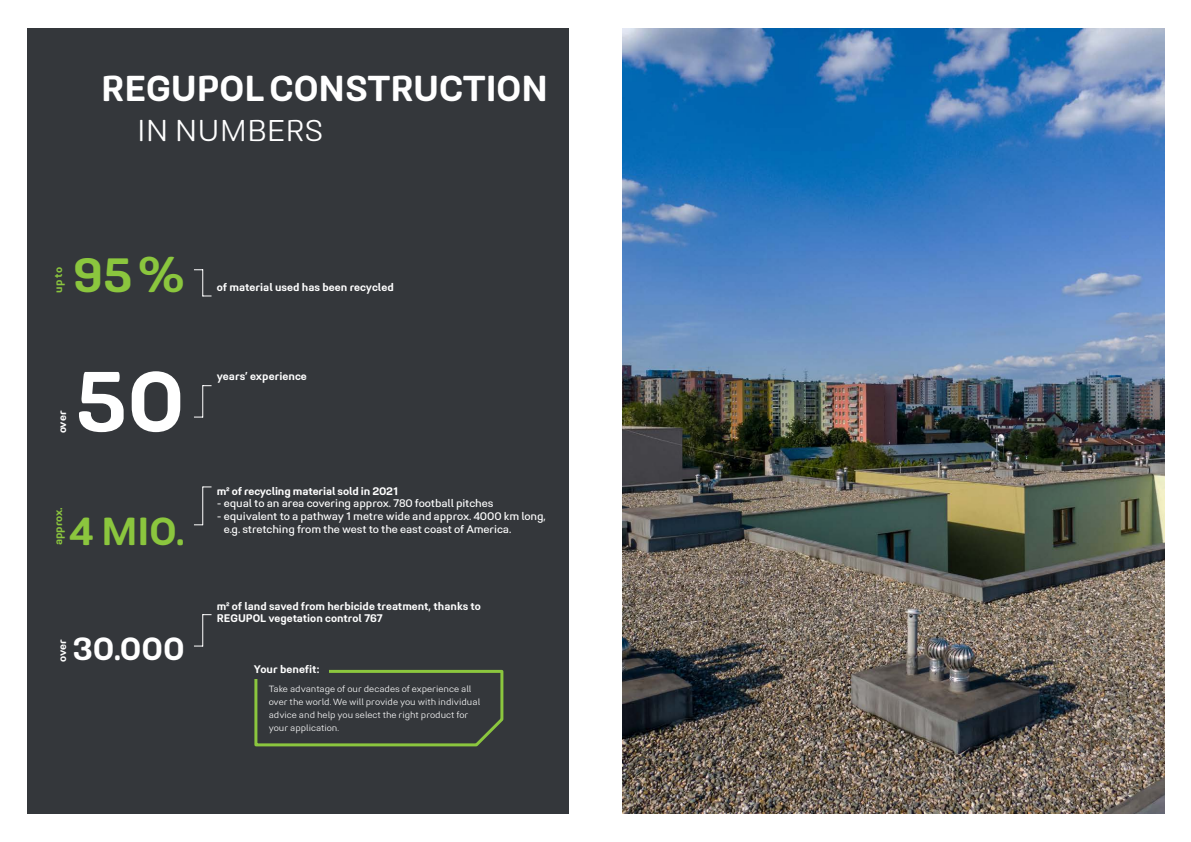
<style>
.page{position:relative;width:1191px;height:842px;background:#fff}
.page>*{position:absolute;margin:0;border:0;box-sizing:border-box;transform-origin:0 0}
.t1{font:700 85px "Midpoint Pro";color:#fff}
.t2{font:700 48px "Midpoint Pro";color:#8bc63e}
.t3{font:700 39px "Midpoint Pro";color:#8bc63e}
.t4{font:700 36px "Midpoint Pro";color:#fff}
.t5{font:700 32px "Midpoint Pro";color:#fff}
.t6{font:300 30px "Midpoint Pro";color:#fff}
.t7{font:700 11px/12.8px "Midpoint Pro";color:#fff}
.t8{font:500 11px/12.8px "Midpoint Pro";letter-spacing:-.01em;color:#fff}
.t9{font:700 11px "Midpoint Pro";color:#8bc63e}
.t10{font:300 9px/12.8px "Midpoint Pro";color:#fff}
</style>
<div class="page">
<div style="left:27px;top:28px;width:541px;height:786px;background:#34373b"></div>
<img style="left:622px;top:28px;width:542px;height:786px">
<svg style="left:254px;top:669px;width:250px;height:78px"></svg>
<div style="left:254px;top:668px;width:75px;height:11px;background:#34373b"></div>
<svg style="left:194px;top:269px;width:17px;height:27px"></svg>
<hr style="left:202px;top:385px;width:1px;height:32px;background:#fff">
<hr style="left:202px;top:614px;width:1px;height:32px;background:#fff">
<hr style="left:202px;top:487px;width:1px;height:38px;background:#fff">
<h3 class="t4" style="left:101px;top:66px;width:448px">REGUPOLCONSTRUCTION</h3>
<h3 class="t6" style="left:137px;top:112px;width:189px">IN NUMBERS</h3>
<p class="t9" style="left:51px;top:293px;width:27px;rotate:-90deg">up to</p>
<h2 class="t2" style="left:73px;top:246px;width:113px">95 %</h2>
<p class="t7" style="left:56px;top:433px;width:24px;rotate:-90deg">over</p>
<h1 class="t1" style="left:75px;top:349px;width:112px">50</h1>
<p class="t7" style="left:217px;top:280px;width:178px">of material used has been recycled</p>
<p class="t7" style="left:217px;top:370px;width:91px">years’ experience</p>
<p class="t9" style="left:51px;top:545px;width:40px;rotate:-90deg">approx.</p>
<h3 class="t3" style="left:69px;top:507px;width:117px">4 MIO.</h3>
<h3 class="t5" style="left:72px;top:629px;width:114px">30.000</h3>
<p class="t7" style="left:56px;top:662px;width:24px;rotate:-90deg">over</p>
<p class="t7" style="left:217px;top:484px;width:183px">m² of recycling material sold in 2021</p>
<p class="t8" style="left:217px;top:497px;width:278px">- equal to an area covering approx. 780 football pitches</p>
<p class="t8" style="left:224px;top:510px;width:323px;text-indent:-7px">- equivalent to a pathway 1 metre wide and approx. 4000 km long, e.g. stretching from the west to the east coast of America.</p>
<p class="t7" style="left:217px;top:599px;width:265px">m² of land saved from herbicide treatment, thanks to<br>REGUPOL vegetation control 767</p>
<p class="t7" style="left:254px;top:662px;width:67px">Your benefit:</p>
<p class="t10" style="left:269px;top:683px;width:213px">Take advantage of our decades of experience all over the world. We will provide you with individual advice and help you select the right product for your application.</p>
</div>
